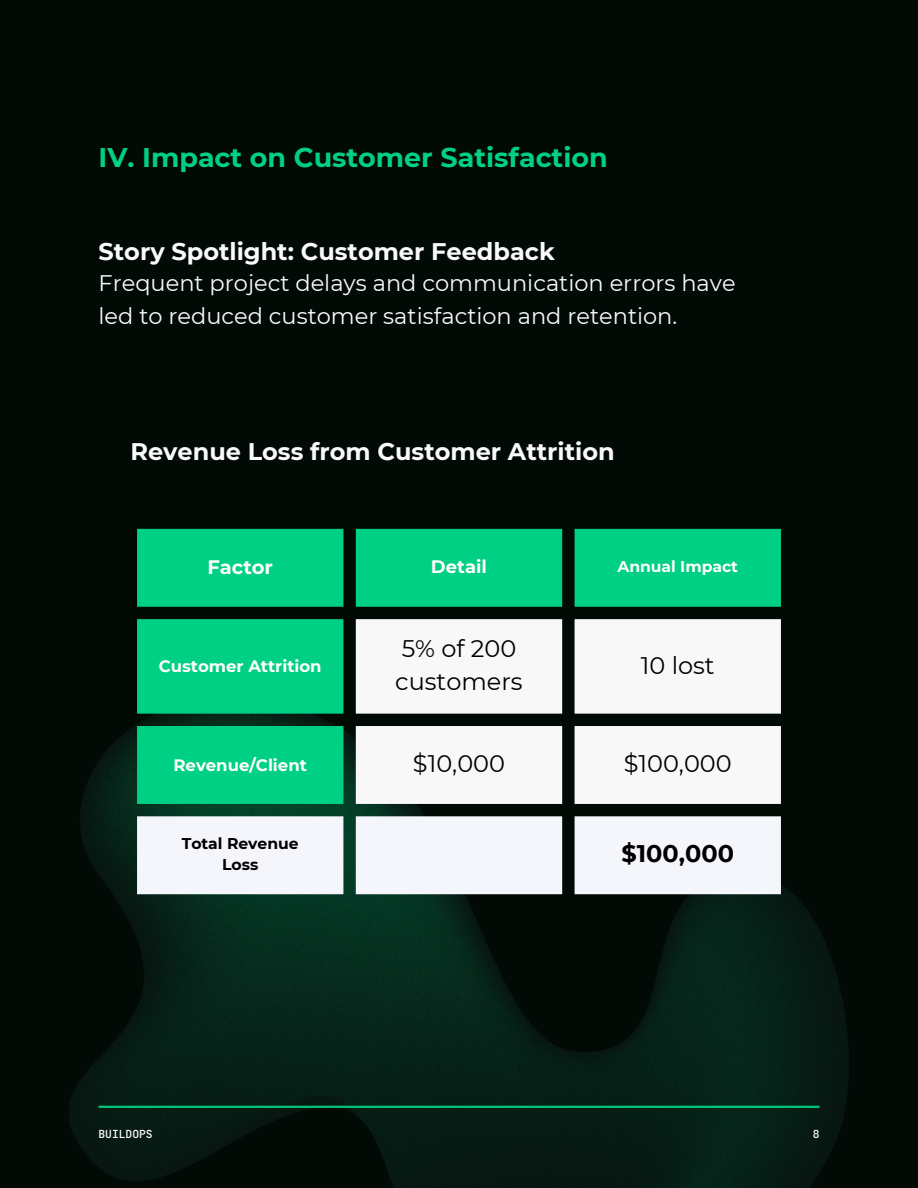
<style>
.page{position:relative;width:918px;height:1188px;background:#020a06}
.page>*{position:absolute;margin:0;border:0;box-sizing:border-box;transform-origin:0 0}
.t1{font:700 27px "Montserrat";color:#00d084}
.t2{font:700 24px "Montserrat";color:#fafafa}
.t3{font:24px/32.7px "Montserrat";color:#000}
.t4{font:700 24px "Montserrat";color:#000}
.t5{font:22.5px/32.7px "Montserrat";color:#fafafa}
.t6{font:700 19.5px "Montserrat";color:#fff}
.t7{font:700 18px "Montserrat";color:#fff}
.t8{font:700 16.5px "Montserrat";color:#fff}
.t9{font:700 15.6px "Montserrat";color:#000}
.t10{font:700 15.6px "Montserrat";color:#fff}
.t11{font:500 11.25px "Jet Brains Mono";color:#fafafa}
</style>
<div class="page">
<img style="left:69px;top:725px;width:780px;height:463px">
<hr style="left:99px;top:1106px;width:720px;height:2px;background:#01ffa1">
<svg style="left:137px;top:529px;width:644px;height:275px;background:#00b371"></svg>
<svg style="left:356px;top:619px;width:425px;height:185px;background:#e0e1e0"></svg>
<div style="left:137px;top:816px;width:644px;height:78px;background:#f4f6fc"></div>
<p class="t1" style="left:99px;top:141px;width:511px">IV. Impact on Customer Satisfaction</p>
<h3 class="t2" style="left:99px;top:237px;width:458px">Story Spotlight: Customer Feedback</h3>
<h3 class="t5" style="left:99px;top:267px;width:639px">Frequent project delays and communication errors have led to reduced customer satisfaction and retention.</h3>
<h1 class="t2" style="left:131px;top:436px;width:486px">Revenue Loss from Customer Attrition</h1>
<p class="t6" style="left:207px;top:555px;width:67px">Factor</p>
<p class="t7" style="left:431px;top:555px;width:57px">Detail</p>
<p class="t10" style="left:617px;top:556px;width:122px">Annual Impact</p>
<p class="t8" style="left:159px;top:656px;width:164px">Customer Attrition</p>
<p class="t3" style="left:395px;top:632px;width:129px">5% of 200 customers</p>
<p class="t3" style="left:641px;top:649px;width:75px">10 lost</p>
<p class="t8" style="left:174px;top:755px;width:135px">Revenue/Client</p>
<p class="t3" style="left:413px;top:747px;width:94px">$10,000</p>
<p class="t3" style="left:624px;top:747px;width:109px">$100,000</p>
<p class="t9" style="left:182px;top:834px;width:119px">Total Revenue</p>
<p class="t9" style="left:222px;top:855px;width:38px">Loss</p>
<p class="t4" style="left:622px;top:839px;width:114px">$100,000</p>
<h2 class="t11" style="left:99px;top:1127px;width:56px">BUILDOPS</h2>
<p class="t11" style="left:813px;top:1127px;width:8px">8</p>
</div>
